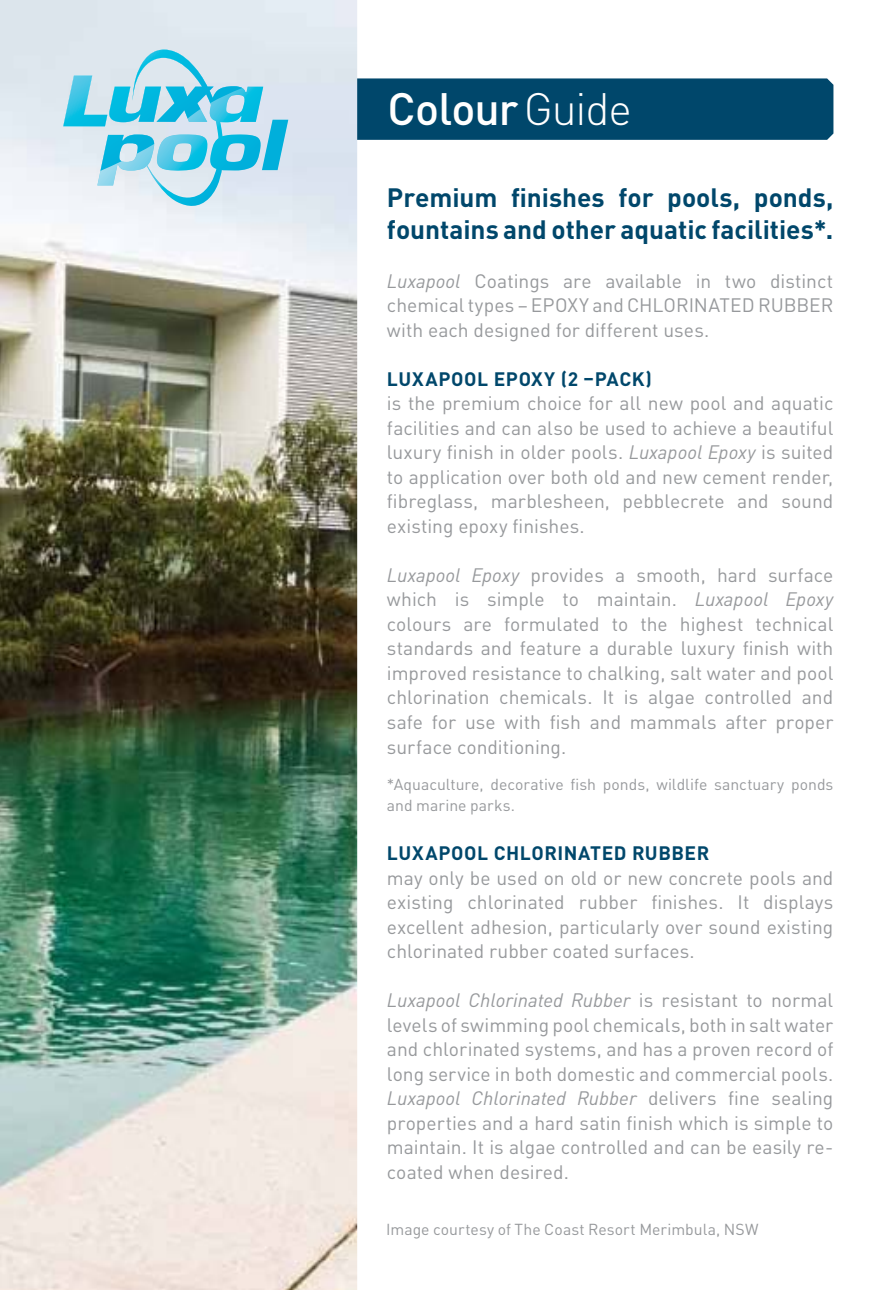
<style>
.page{position:relative;width:893px;height:1290px;background:#fff}
.page>*{position:absolute;margin:0;border:0;box-sizing:border-box;transform-origin:0 0}
.t1{font:500 44.8px "DIN Pro";letter-spacing:-.02em;color:#fff}
.t2{font:700 26.25px/31.5px "DIN Pro";color:#00476b}
.t3{font:19.25px/24.5px "DIN Pro";color:#97999c;text-align:justify}
.t4{font:italic 19.25px "DIN";color:#97999c}
.t5{font:700 19.25px "DIN Pro";letter-spacing:.025em;color:#00476b}
.t6{font:15.75px/21px "DIN Pro";color:#97999c}
.s1{font-weight:300}
.s2{font-family:"DIN";font-style:italic}
.s3{font-family:"DIN Pro";font-style:normal}
</style>
<div class="page">
<div style="left:357px;top:78px;width:476px;height:62px;background:#00476b"></div>
<img style="left:0;top:0;width:357px;height:1290px">
<svg style="left:63px;top:50px;width:225px;height:159px;background:#a1daeb"></svg>
<h1 class="t1" style="left:388px;top:78px;width:246px">Colour<span class="s1">Guide</span></h1>
<h2 class="t2" style="left:387px;top:181px;width:448px">Premium finishes for pools, ponds, fountains and other aquatic facilities*.</h2>
<p class="t3" style="left:387px;top:268px;width:448px"><span class="s2">Luxapool</span> Coatings are available in two distinct chemical types – EPOXY and CHLORINATED RUBBER with each designed for different uses.</p>
<p class="t5" style="left:387px;top:366px;width:267px">LUXAPOOL EPOXY (2 –PACK)</p>
<p class="t3" style="left:387px;top:390px;width:448px">is the premium choice for all new pool and aquatic facilities and can also be used to achieve a beautiful luxury finish in older pools. <span class="s2">Luxapool Epoxy</span> is suited to application over both old and new cement render, fibreglass, marblesheen, pebblecrete and sound existing epoxy finishes.</p>
<p class="t3" style="left:387px;top:562px;width:448px"><span class="s2">Luxapool Epoxy</span> provides a smooth, hard surface which is simple to maintain. <span class="s2">Luxapool Epoxy </span>colours are formulated to the highest technical standards and feature a durable luxury finish with improved resistance to chalking, salt water and pool chlorination chemicals. It is algae controlled and safe for use with fish and mammals after proper surface conditioning.</p>
<p class="t6" style="left:387px;top:773px;width:448px">*Aquaculture, decorative fish ponds, wildlife sanctuary ponds and marine parks.</p>
<p class="t5" style="left:387px;top:840px;width:324px">LUXAPOOL CHLORINATED RUBBER</p>
<p class="t3" style="left:387px;top:865px;width:448px">may only be used on old or new concrete pools and existing chlorinated rubber finishes. It displays excellent adhesion, particularly over sound existing chlorinated rubber coated surfaces.</p>
<p class="t4" style="left:387px;top:988px;width:448px">Luxapool Chlorinated Rubber <span class="s3">is resistant to normal</span></p>
<p class="t3" style="left:387px;top:1012px;width:448px">levels of swimming pool chemicals, both in salt water and chlorinated systems, and has a proven record of long service in both domestic and commercial pools.</p>
<p class="t4" style="left:387px;top:1086px;width:448px">Luxapool Chlorinated Rubber <span class="s3">delivers fine sealing</span></p>
<p class="t3" style="left:387px;top:1110px;width:448px">properties and a hard satin finish which is simple to maintain. It is algae controlled and can be easily re&shy;coated when desired.</p>
<p class="t6" style="left:386px;top:1218px;width:374px">Image courtesy of The Coast Resort Merimbula, NSW</p>
</div>
